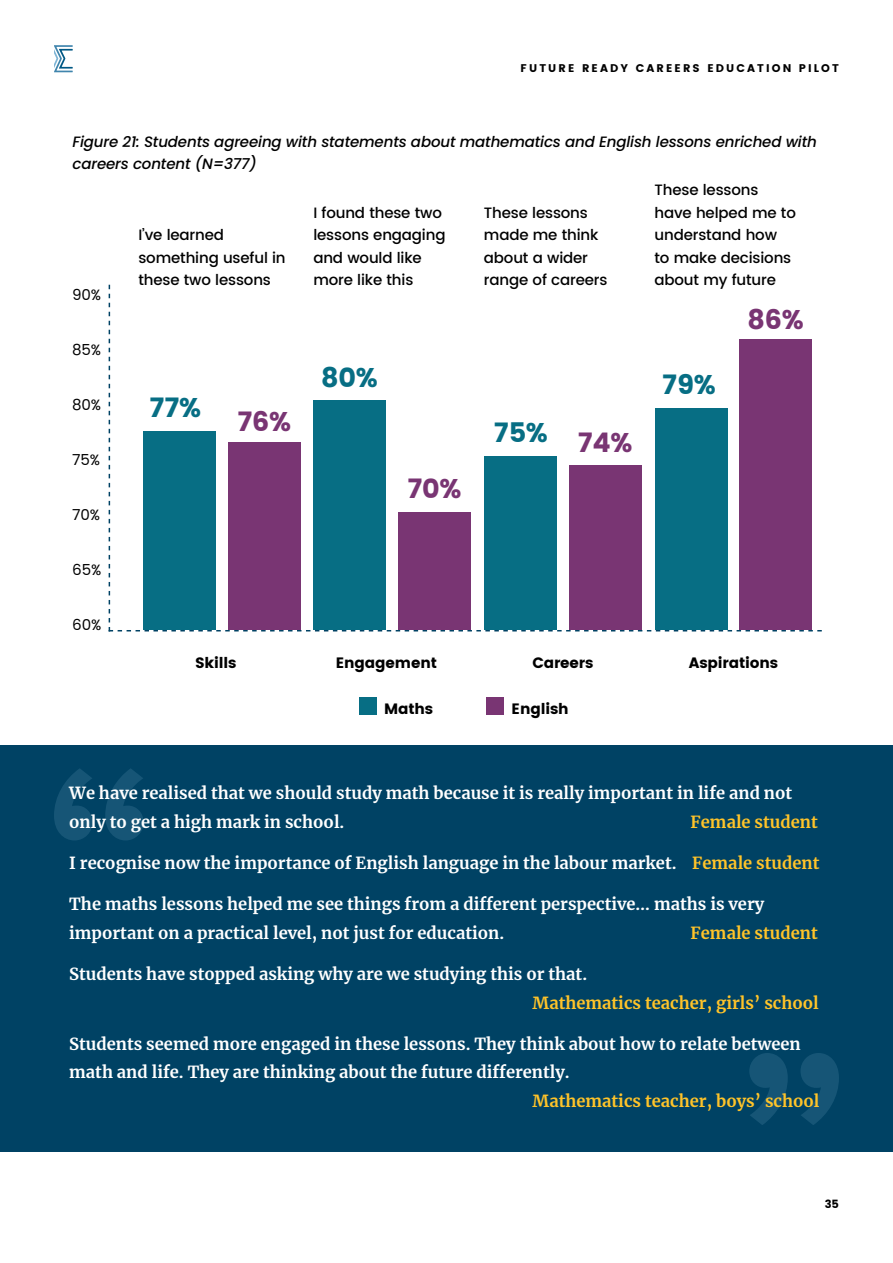
<style>
.page{position:relative;width:893px;height:1263px;background:#fff}
.page>*{position:absolute;margin:0;border:0;box-sizing:border-box;transform-origin:0 0}
.t1{font:700 27px "Poppins";letter-spacing:-.01em;color:#076e84}
.t2{font:700 27px "Poppins";letter-spacing:-.01em;color:#793573}
.t3{font:700 16.5px/28.5px "Merriweather";color:#fff}
.t4{font:700 16.5px "Merriweather";color:#ffc429}
.t5{font:500 15px/22.5px "Poppins";letter-spacing:-.01em;color:#000}
.t6{font:italic 500 15px/22.5px "Poppins";letter-spacing:-.01em;color:#000}
.t7{font:700 15px "Poppins";letter-spacing:-.01em;color:#000}
.t8{font:15px "Poppins";letter-spacing:-.01em;color:#000}
.t9{font:700 11.4px "Poppins";color:#000}
.t10{font:700 11.1px "Poppins";letter-spacing:.19em;color:#000}
.s1{color:#ffc429}
</style>
<div class="page">
<svg style="left:54px;top:45px;width:18px;height:27px"></svg>
<div style="left:0;top:745px;width:893px;height:406px;background:#004264"></div>
<svg style="left:54px;top:768px;width:90px;height:72px"></svg>
<svg style="left:749px;top:1053px;width:90px;height:72px"></svg>
<svg style="left:109px;top:285px;width:713px;height:346px"></svg>
<div style="left:143px;top:431px;width:73px;height:199px;background:#076e84"></div>
<div style="left:228px;top:443px;width:73px;height:187px;background:#793573"></div>
<div style="left:569px;top:465px;width:73px;height:165px;background:#793573"></div>
<div style="left:313px;top:401px;width:73px;height:229px;background:#076e84"></div>
<div style="left:398px;top:512px;width:73px;height:118px;background:#793573"></div>
<div style="left:739px;top:340px;width:73px;height:290px;background:#793573"></div>
<div style="left:484px;top:456px;width:73px;height:174px;background:#076e84"></div>
<div style="left:655px;top:409px;width:72px;height:221px;background:#076e84"></div>
<div style="left:359px;top:698px;width:17px;height:17px;background:#076e84"></div>
<div style="left:487px;top:698px;width:17px;height:17px;background:#793573"></div>
<p class="t10" style="left:521px;top:62px;width:320px">FUTURE READY CAREERS EDUCATION PILOT</p>
<p class="t6" style="left:73px;top:130px;width:746px">Figure 21: Students agreeing with statements about mathematics and English lessons enriched with careers content (N=377)</p>
<p class="t8" style="left:72px;top:284px;width:31px">90%</p>
<p class="t8" style="left:72px;top:339px;width:30px">85%</p>
<p class="t8" style="left:72px;top:394px;width:31px">80%</p>
<p class="t8" style="left:72px;top:449px;width:29px">75%</p>
<p class="t8" style="left:72px;top:504px;width:29px">70%</p>
<p class="t8" style="left:72px;top:559px;width:31px">65%</p>
<p class="t8" style="left:72px;top:614px;width:31px">60%</p>
<p class="t5" style="left:138px;top:224px;width:149px">I’ve learned something useful in these two lessons</p>
<h1 class="t1" style="left:150px;top:392px;width:53px">77%</h1>
<h1 class="t2" style="left:237px;top:406px;width:55px">76%</h1>
<p class="t5" style="left:313px;top:201px;width:134px">I found these two lessons engaging and would like more like this</p>
<p class="t5" style="left:484px;top:201px;width:125px">These lessons made me think about a wider range of careers</p>
<p class="t5" style="left:654px;top:179px;width:143px">These lessons have helped me to understand how<br>to make decisions about my future</p>
<h1 class="t2" style="left:748px;top:304px;width:58px">86%</h1>
<h1 class="t1" style="left:321px;top:362px;width:58px">80%</h1>
<h1 class="t1" style="left:662px;top:369px;width:55px">79%</h1>
<h1 class="t2" style="left:407px;top:473px;width:56px">70%</h1>
<h1 class="t1" style="left:494px;top:416px;width:56px">75%</h1>
<h1 class="t2" style="left:578px;top:427px;width:56px">74%</h1>
<p class="t7" style="left:195px;top:654px;width:43px">Skills</p>
<p class="t7" style="left:336px;top:654px;width:103px">Engagement</p>
<p class="t7" style="left:532px;top:654px;width:63px">Careers</p>
<p class="t7" style="left:689px;top:654px;width:91px">Aspirations</p>
<p class="t7" style="left:384px;top:700px;width:51px">Maths</p>
<p class="t7" style="left:512px;top:700px;width:59px">English</p>
<p class="t3" style="left:69px;top:779px;width:724px">We have realised that we should study math because it is really important in life and not only to get a high mark in school.</p>
<p class="t4" style="left:691px;top:810px;width:129px">Female student</p>
<p class="t3" style="left:69px;top:848px;width:752px">I recognise now the importance of English language in the labour market. <span class="s1">Female student</span></p>
<p class="t3" style="left:69px;top:890px;width:696px">The maths lessons helped me see things from a different perspective… maths is very important on a practical level, not just for education.</p>
<p class="t4" style="left:691px;top:921px;width:129px">Female student</p>
<p class="t3" style="left:69px;top:959px;width:519px">Students have stopped asking why are we studying this or that.</p>
<p class="t4" style="left:533px;top:991px;width:288px">Mathematics teacher, girls’ school</p>
<p class="t3" style="left:69px;top:1029px;width:733px">Students seemed more engaged in these lessons. They think about how to relate between math and life. They are thinking about the future differently.</p>
<p class="t4" style="left:533px;top:1089px;width:288px">Mathematics teacher, boys’ school</p>
<p class="t9" style="left:825px;top:1197px;width:16px">35</p>
</div>
